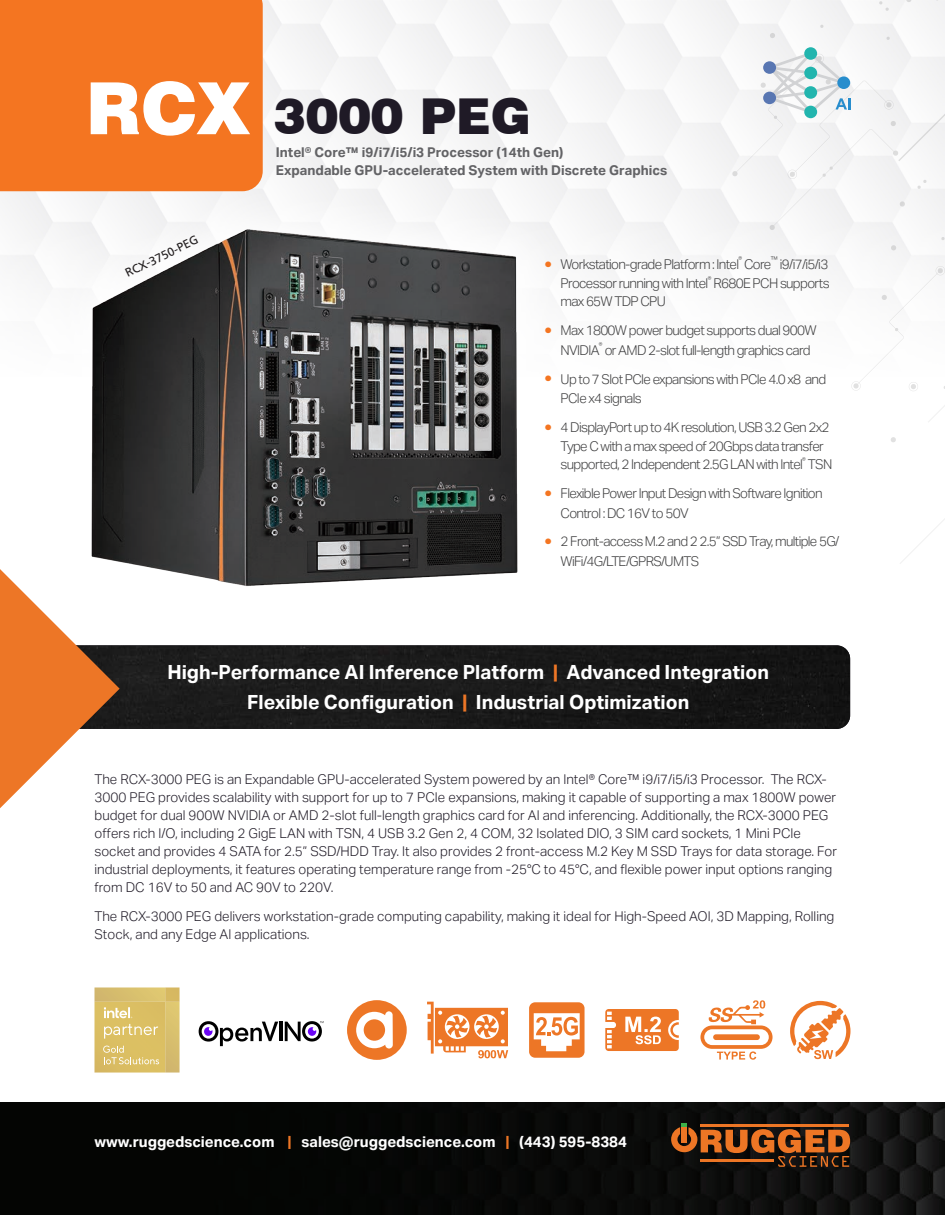
<style>
.page{position:relative;width:945px;height:1215px;background:#fff}
.page>*{position:absolute;margin:0;border:0;box-sizing:border-box;transform-origin:0 0}
.t1{font:900 49.5px "Swiss 721 BT";color:#1f1a26}
.t2{font:700 19.5px "Aktiv Grotesk";color:#fff}
.t3{font:700 15px "Aktiv Grotesk";color:#fff}
.t4{font:300 13.5px/18px "Aktiv Grotesk";color:#1f1a26}
.t5{font:300 13.5px/19.5px "Aktiv Grotesk";letter-spacing:-.05em;color:#3e3e3f}
.t6{font:700 13.5px "Aktiv Grotesk";color:#636366}
.t7{font:12px "Frutiger";color:#231f20}
.t8{font:300 7.8px "Aktiv Grotesk";color:#3e3e3f}
.s1{font-size:72px;color:#fff}
.s2{font-family:"Frutiger 55 Roman";font-weight:400;font-size:16.5px;color:#f47521}
.s3{color:#ed7626}
.s4{color:#ed7625}
.s5{color:#f2f3f4}
</style>
<div class="page">
<img style="left:0;top:1102px;width:945px;height:113px">
<img style="left:67px;top:230px;width:451px;height:356px">
<div style="left:120px;top:645px;width:730px;height:84px;background:#1a1a1a"></div>
<div style="left:0;top:0;width:263px;height:191px;background:#f47521"></div>
<svg style="left:94px;top:987px;width:86px;height:86px;background:#ddc473"></svg>
<svg style="left:529px;top:1002px;width:56px;height:56px"></svg>
<svg style="left:790px;top:1001px;width:61px;height:58px"></svg>
<svg style="left:427px;top:1002px;width:81px;height:56px"></svg>
<svg style="left:605px;top:1009px;width:74px;height:42px"></svg>
<svg style="left:700px;top:1000px;width:73px;height:60px"></svg>
<div style="left:347px;top:1000px;width:60px;height:60px;background:#ed7626;border-radius:50%"></div>
<svg style="left:356px;top:1011px;width:37px;height:38px"></svg>
<hr style="left:279px;top:1022px;width:3px;height:19px;background:#000">
<svg style="left:199px;top:1021px;width:79px;height:25px"></svg>
<svg style="left:285px;top:1021px;width:39px;height:21px"></svg>
<svg style="left:671px;top:1123px;width:179px;height:44px;background:#723d18"></svg>
<svg style="left:0;top:569px;width:120px;height:239px"></svg>
<svg style="left:626px;top:0;width:319px;height:564px"></svg>
<p class="t1" style="left:86px;top:87px;width:447px"><span class="s1">RCX</span> 3000 PEG</p>
<p class="t6" style="left:276px;top:145px;width:289px">Intel® Core™ i9/i7/i5/i3 Processor (14th Gen)</p>
<p class="t6" style="left:276px;top:163px;width:393px">Expandable GPU-accelerated System with Discrete Graphics</p>
<p class="t7" style="left:123px;top:267px;width:81px;rotate:-26deg">RCX-3750-PEG</p>
<p class="t8" style="left:738px;top:255px;width:5px">®</p>
<p class="t8" style="left:771px;top:255px;width:9px">™</p>
<p class="t5" style="left:561px;top:255px;width:270px;text-align:right">i9/i7/i5/i3<br>Processor running with Intel R680E PCH supports</p>
<p class="t5" style="left:544px;top:255px;width:229px"><span class="s2">•</span> Workstation-grade Platform : Intel Core</p>
<p class="t8" style="left:708px;top:275px;width:5px">®</p>
<p class="t5" style="left:561px;top:292px;width:107px">max 65W TDP CPU</p>
<p class="t5" style="left:561px;top:321px;width:258px;text-indent:-16px"><span class="s2">•</span> Max 1800W power budget supports dual 900W<br>NVIDIA or AMD 2-slot full-length graphics card</p>
<p class="t8" style="left:599px;top:341px;width:5px">®</p>
<p class="t5" style="left:561px;top:369px;width:267px;text-indent:-16px"><span class="s2">•</span> Up to 7 Slot PCIe expansions with PCIe 4.0 x8 and<br>PCIe x4 signals</p>
<p class="t5" style="left:561px;top:417px;width:270px;text-indent:-16px"><span class="s2">•</span> 4 DisplayPort up to 4K resolution, USB 3.2 Gen 2x2<br>Type C with a max speed of 20Gbps data transfer</p>
<p class="t5" style="left:561px;top:455px;width:273px">supported, 2 Independent 2.5G LAN with Intel TSN</p>
<p class="t8" style="left:802px;top:456px;width:5px">®</p>
<p class="t5" style="left:561px;top:484px;width:264px;text-indent:-16px"><span class="s2">•</span> Flexible Power Input Design with Software Ignition<br>Control : DC 16V to 50V</p>
<p class="t5" style="left:561px;top:532px;width:280px;text-indent:-16px"><span class="s2">•</span> 2 Front-access M.2 and 2 2.5” SSD Tray, multiple 5G/<br>WiFi/4G/LTE/GPRS/UMTS</p>
<p class="t2" style="left:167px;top:661px;width:603px">High-Performance AI Inference Platform <span class="s3">|</span> Advanced Integration</p>
<p class="t2" style="left:247px;top:691px;width:444px">Flexible Configuration <span class="s3">|</span> Industrial Optimization</p>
<p class="t4" style="left:94px;top:771px;width:744px">The RCX-3000 PEG is an Expandable GPU-accelerated System powered by an Intel® Core™ i9/i7/i5/i3 Processor. The RCX-3000 PEG provides scalability with support for up to 7 PCIe expansions, making it capable of supporting a max 1800W power budget for dual 900W NVIDIA or AMD 2-slot full-length graphics card for AI and inferencing. Additionally, the RCX-3000 PEG offers rich I/O, including 2 GigE LAN with TSN, 4 USB 3.2 Gen 2, 4 COM, 32 Isolated DIO, 3 SIM card sockets, 1 Mini PCIe socket and provides 4 SATA for 2.5” SSD/HDD Tray. It also provides 2 front-access M.2 Key M SSD Trays for data storage. For industrial deployments, it features operating temperature range from -25°C to 45°C, and flexible power input options ranging from DC 16V to 50 and AC 90V to 220V.</p>
<p class="t4" style="left:94px;top:907px;width:741px">The RCX-3000 PEG delivers workstation-grade computing capability, making it ideal for High-Speed AOI, 3D Mapping, Rolling<br>Stock, and any Edge AI applications.</p>
<p class="t3" style="left:94px;top:1133px;width:534px">www.ruggedscience.com <span class="s4">|</span> sales<span class="s5">@</span>ruggedscience.com <span class="s4">|</span> (443) 595-8384</p>
</div>
